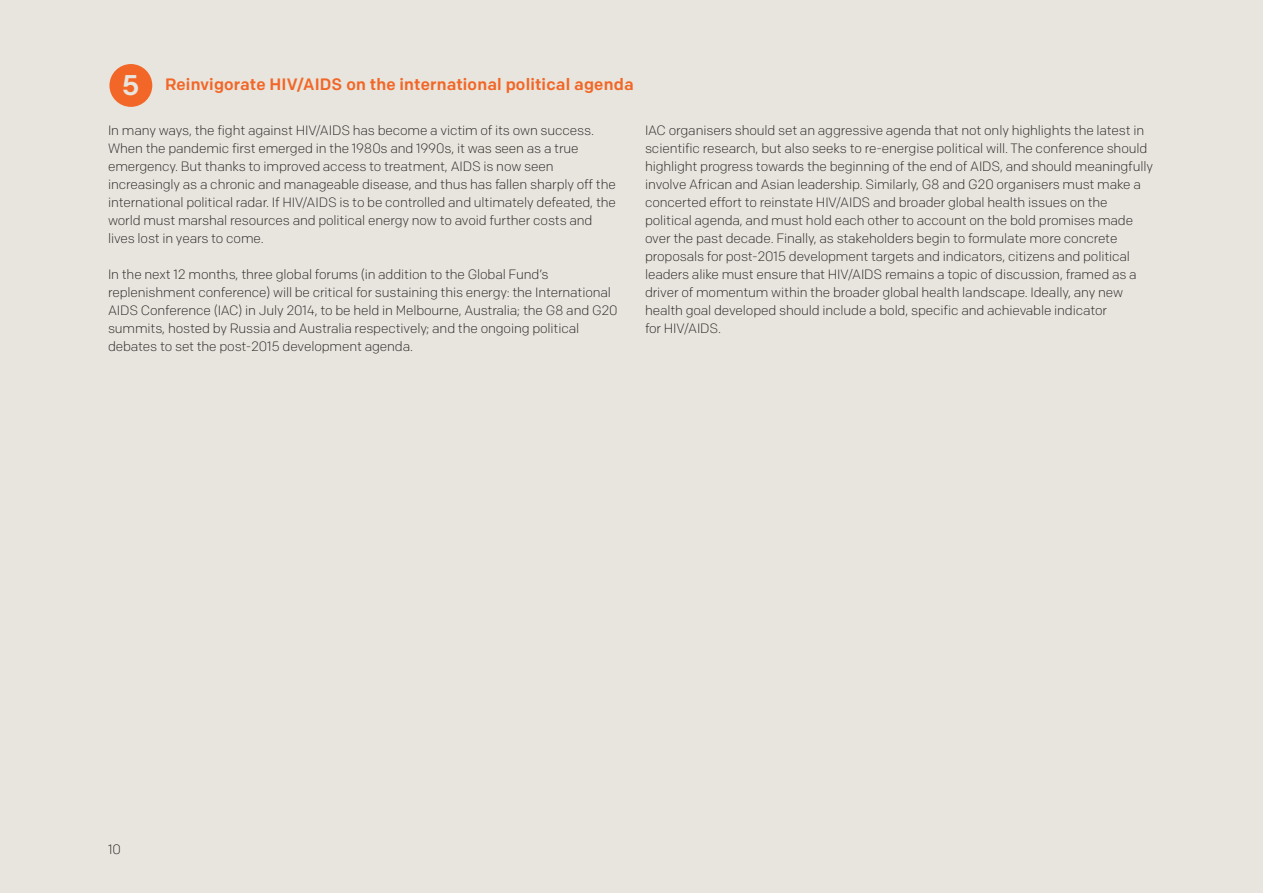
<style>
.page{position:relative;width:1263px;height:893px;background:#e8e5de}
.page>*{position:absolute;margin:0;border:0;box-sizing:border-box;transform-origin:0 0}
.t1{font:500 28.5px "Colfax";color:#e8e5de}
.t2{font:500 16.5px "Colfax";letter-spacing:.01em;color:#f26727}
.t3{font:300 13.5px/18px "Colfax";letter-spacing:-.01em;color:#231f20}
</style>
<div class="page">
<div style="left:109px;top:64px;width:43px;height:43px;background:#f26727;border-radius:50%"></div>
<h1 class="t1" style="left:122px;top:68px;width:19px">5</h1>
<p class="t2" style="left:165px;top:74px;width:470px">Reinvigorate HIV/AIDS on the international political agenda</p>
<p class="t3" style="left:108px;top:121px;width:509px">In many ways, the fight against HIV/AIDS has become a victim of its own success.<br>When the pandemic first emerged in the 1980s and 1990s, it was seen as a true emergency. But thanks to improved access to treatment, AIDS is now seen increasingly as a chronic and manageable disease, and thus has fallen sharply off the international political radar. If HIV/AIDS is to be controlled and ultimately defeated, the world must marshal resources and political energy now to avoid further costs and lives lost in years to come.</p>
<p class="t3" style="left:108px;top:265px;width:511px">In the next 12 months, three global forums (in addition to the Global Fund’s replenishment conference) will be critical for sustaining this energy: the International AIDS Conference (IAC) in July 2014, to be held in Melbourne, Australia; the G8 and G20 summits, hosted by Russia and Australia respectively; and the ongoing political debates to set the post-2015 development agenda.</p>
<p class="t3" style="left:645px;top:121px;width:509px">IAC organisers should set an aggressive agenda that not only highlights the latest in scientific research, but also seeks to re-energise political will. The conference should highlight progress towards the beginning of the end of AIDS, and should meaningfully involve African and Asian leadership. Similarly, G8 and G20 organisers must make a concerted effort to reinstate HIV/AIDS and broader global health issues on the political agenda, and must hold each other to account on the bold promises made over the past decade. Finally, as stakeholders begin to formulate more concrete proposals for post-2015 development targets and indicators, citizens and political leaders alike must ensure that HIV/AIDS remains a topic of discussion, framed as a driver of momentum within the broader global health landscape. Ideally, any new health goal developed should include a bold, specific and achievable indicator<br>for HIV/AIDS.</p>
<p class="t3" style="left:108px;top:841px;width:14px">10</p>
</div>
